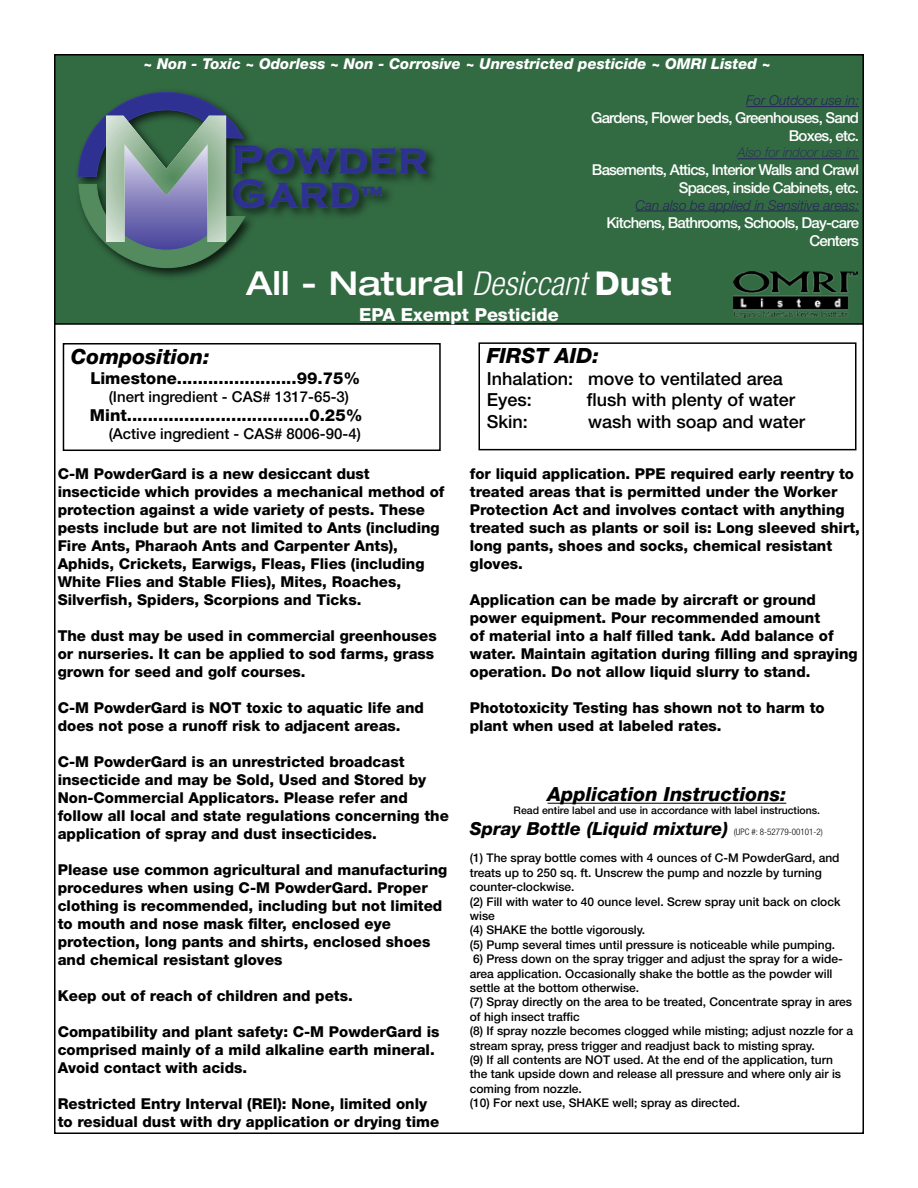
<style>
.page{position:relative;width:918px;height:1188px;background:#fff}
.page>*{position:absolute;margin:0;border:0;box-sizing:border-box;transform-origin:0 0}
.t1{font:700 36px/34.3px "Copperplate Gothic";letter-spacing:.04em;color:#2e3192}
.t2{font:500 expanded 33px "Helvetica Neue";color:#fff}
.t3{font:italic 800 21px "Helvetica Neue";color:#000}
.t4{font:italic 800 19.5px "Helvetica Neue";color:#000}
.t5{font:500 18px/21.6px "Helvetica Neue";color:#000}
.t6{font:italic 800 18px "Helvetica Neue";color:#000}
.t7{font:800 18px "Helvetica Neue";color:#fff}
.t8{font:800 16.5px "Helvetica Neue";color:#000}
.t9{font:800 15px/18px "Helvetica Neue";color:#000}
.t10{font:500 15px/18px "Helvetica Neue";letter-spacing:-.05em;color:#fff;text-align:right}
.t11{font:italic 800 15px "Helvetica Neue";color:#fff}
.t12{font:500 15px "Helvetica Neue";color:#000}
.t13{font:italic 300 13.5px "Helvetica Neue";color:#27245c}
.t14{font:italic 100 13.5px "Helvetica Neue";color:#27245c}
.t15{font:500 12px/14.4px "Helvetica Neue";color:#000}
.t16{font:500 10.5px "Helvetica Neue";color:#000}
.s1{font-size:40.5px}
.s2{font-weight:300;font-style:italic;font-stretch:condensed}
.s3{font-weight:800;font-stretch:normal}
.s4{font-weight:300;font-style:normal;font-stretch:condensed;font-size:9px}
</style>
<div class="page">
<div style="left:55px;top:55px;width:808px;height:269px;background:#326a42"></div>
<div style="left:54px;top:54px;width:810px;height:271px;border:2px solid #000"></div>
<hr style="left:548px;top:803px;width:238px;height:1px;background:#000">
<hr style="left:746px;top:106px;width:113px;height:1px;background:#27245c">
<hr style="left:738px;top:158px;width:121px;height:1px;background:#27245c">
<hr style="left:636px;top:211px;width:223px;height:1px;background:#27245c">
<div style="left:63px;top:343px;width:378px;height:108px;border:2px solid #000"></div>
<div style="left:478px;top:342px;width:378px;height:108px;border:2px solid #000"></div>
<div style="left:228px;top:140px;width:211px;height:82px;background:#000;opacity:.75"></div>
<div style="left:73px;top:88px;width:185px;height:194px;background:#000;opacity:.75"></div>
<svg style="left:78px;top:92px;width:349px;height:176px"></svg>
<img style="left:733px;top:271px;width:125px;height:47px">
<p class="t11" style="left:143px;top:54px;width:629px">~ Non - Toxic ~ Odorless ~ Non - Corrosive ~ Unrestricted pesticide ~ OMRI Listed ~</p>
<h1 class="t1" style="left:232px;top:144px;width:197px"><span class="s1">P</span>OWDER<br><span class="s1">G</span>ARD<sup>™</sup></h1>
<p class="t13" style="left:746px;top:92px;width:114px">For Outdoor use in:</p>
<p class="t10" style="left:591px;top:109px;width:270px">Gardens, Flower beds, Greenhouses, Sand<br>Boxes, etc.</p>
<p class="t14" style="left:738px;top:145px;width:123px">Also for indoor use in:</p>
<p class="t10" style="left:592px;top:161px;width:269px">Basements, Attics, Interior Walls and Crawl<br>Spaces, inside Cabinets, etc.</p>
<p class="t13" style="left:636px;top:197px;width:225px">Can also be applied in Sensitive areas:</p>
<p class="t10" style="left:606px;top:213px;width:254px">Kitchens, Bathrooms, Schools, Day-care<br>Centers</p>
<h2 class="t2" style="left:246px;top:262px;width:427px">All - Natural <span class="s2">Desiccant</span> <span class="s3">Dust</span></h2>
<p class="t7" style="left:359px;top:304px;width:201px">EPA Exempt Pesticide</p>
<h3 class="t3" style="left:71px;top:344px;width:140px">Composition:</h3>
<p class="t8" style="left:90px;top:368px;width:272px">Limestone.......................99.75%</p>
<p class="t12" style="left:109px;top:387px;width:242px">(Inert ingredient - CAS# 1317-65-3)</p>
<p class="t8" style="left:90px;top:406px;width:274px">Mint...................................0.25%</p>
<p class="t12" style="left:109px;top:425px;width:254px">(Active ingredient - CAS# 8006-90-4)</p>
<p class="t9" style="left:58px;top:465px;width:388px">C-M PowderGard is a new desiccant dust insecticide which provides a mechanical method of protection against a wide variety of pests. These pests include but are not limited to Ants (including Fire Ants, Pharaoh Ants and Carpenter Ants), Aphids, Crickets, Earwigs, Fleas, Flies (including White Flies and Stable Flies), Mites, Roaches, Silverfish, Spiders, Scorpions and Ticks.</p>
<p class="t9" style="left:58px;top:627px;width:381px">The dust may be used in commercial greenhouses or nurseries. It can be applied to sod farms, grass grown for seed and golf courses.</p>
<p class="t9" style="left:58px;top:699px;width:368px">C-M PowderGard is NOT toxic to aquatic life and does not pose a runoff risk to adjacent areas.</p>
<p class="t9" style="left:58px;top:753px;width:393px">C-M PowderGard is an unrestricted broadcast insecticide and may be Sold, Used and Stored by Non-Commercial Applicators. Please refer and follow all local and state regulations concerning the application of spray and dust insecticides.</p>
<p class="t9" style="left:58px;top:861px;width:391px">Please use common agricultural and manufacturing procedures when using C-M PowderGard. Proper clothing is recommended, including but not limited to mouth and nose mask filter, enclosed eye protection, long pants and shirts, enclosed shoes and chemical resistant gloves</p>
<p class="t9" style="left:58px;top:987px;width:297px">Keep out of reach of children and pets.</p>
<p class="t9" style="left:58px;top:1023px;width:383px">Compatibility and plant safety: C-M PowderGard is comprised mainly of a mild alkaline earth mineral.<br>Avoid contact with acids.</p>
<p class="t9" style="left:58px;top:1095px;width:383px">Restricted Entry Interval (REI): None, limited only to residual dust with dry application or drying time</p>
<h3 class="t3" style="left:487px;top:343px;width:114px">FIRST AID:</h3>
<p class="t5" style="left:487px;top:367px;width:298px">Inhalation: move to ventilated area<br>Eyes:</p>
<p class="t5" style="left:587px;top:389px;width:210px">flush with plenty of water</p>
<p class="t5" style="left:487px;top:411px;width:43px">Skin:</p>
<p class="t5" style="left:588px;top:411px;width:219px">wash with soap and water</p>
<p class="t9" style="left:470px;top:465px;width:392px">for liquid application. PPE required early reentry to treated areas that is permitted under the Worker Protection Act and involves contact with anything treated such as plants or soil is: Long sleeved shirt, long pants, shoes and socks, chemical resistant gloves.</p>
<p class="t9" style="left:470px;top:591px;width:389px">Application can be made by aircraft or ground power equipment. Pour recommended amount<br>of material into a half filled tank. Add balance of water. Maintain agitation during filling and spraying operation. Do not allow liquid slurry to stand.</p>
<p class="t9" style="left:470px;top:699px;width:356px">Phototoxicity Testing has shown not to harm to plant when used at labeled rates.</p>
<h3 class="t4" style="left:548px;top:783px;width:240px">Application Instructions:</h3>
<p class="t16" style="left:514px;top:804px;width:308px">Read entire label and use in accordance with label instructions.</p>
<p class="t6" style="left:470px;top:818px;width:354px">Spray Bottle (Liquid mixture) <span class="s4">(UPC #: 8-52779-00101-2)</span></p>
<p class="t15" style="left:470px;top:851px;width:372px">(1) The spray bottle comes with 4 ounces of C-M PowderGard, and treats up to 250 sq. ft. Unscrew the pump and nozzle by turning counter-clockwise.<br>(2) Fill with water to 40 ounce level. Screw spray unit back on clock wise<br>(4) SHAKE the bottle vigorously.<br>(5) Pump several times until pressure is noticeable while pumping.</p>
<p class="t15" style="left:470px;top:952px;width:385px">6) Press down on the spray trigger and adjust the spray for a wide&shy;area application. Occasionally shake the bottle as the powder will settle at the bottom otherwise.<br>(7) Spray directly on the area to be treated, Concentrate spray in ares of high insect traffic<br>(8) If spray nozzle becomes clogged while misting; adjust nozzle for a stream spray, press trigger and readjust back to misting spray.<br>(9) If all contents are NOT used. At the end of the application, turn the tank upside down and release all pressure and where only air is coming from nozzle.<br>(10) For next use, SHAKE well; spray as directed.</p>
</div>
